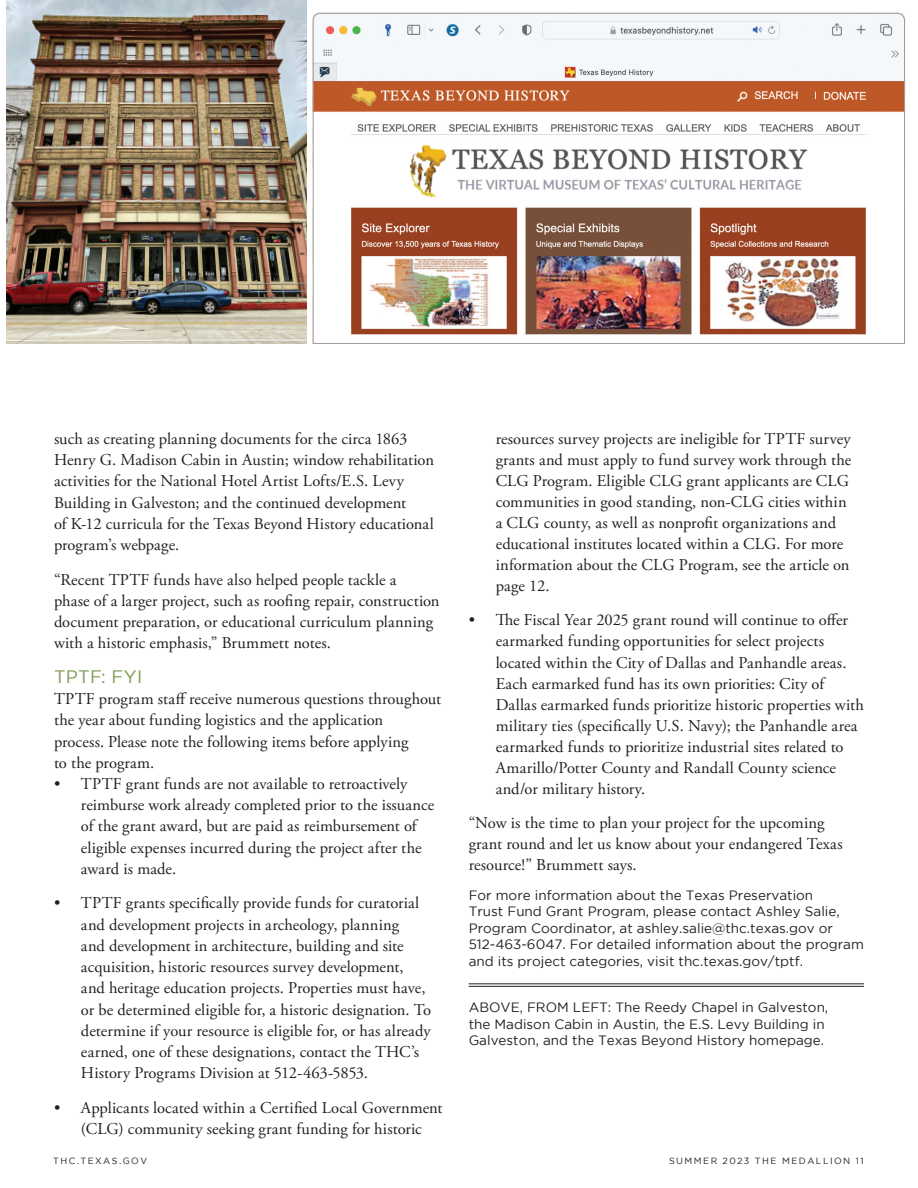
<style>
.page{position:relative;width:918px;height:1188px;background:#fff}
.page>*{position:absolute;margin:0;border:0;box-sizing:border-box;transform-origin:0 0}
.t1{font:18px "Gotham";letter-spacing:.015em;color:#7a994d}
.t2{font:16.5px/21.1px "Adobe Garamond Pro";letter-spacing:.005em;color:#231f20}
.t3{font:13.5px/16.5px "Gotham";color:#231f20}
.t4{font:9px "Gotham";letter-spacing:.165em;color:#231f20}
</style>
<div class="page">
<hr style="left:469px;top:984px;width:395px;height:1px;background:#231f20">
<hr style="left:469px;top:986px;width:395px;height:1px;background:#231f20">
<img style="left:6px;top:0;width:301px;height:343px">
<img style="left:312px;top:13px;width:593px;height:331px">
<p class="t2" style="left:54px;top:429px;width:382px">such as creating planning documents for the circa 1863<br>Henry G. Madison Cabin in Austin; window rehabilitation activities for the National Hotel Artist Lofts/E.S. Levy Building in Galveston; and the continued development<br>of K-12 curricula for the Texas Beyond History educational program’s webpage.</p>
<p class="t2" style="left:54px;top:569px;width:387px">“Recent TPTF funds have also helped people tackle a<br>phase of a larger project, such as roofing repair, construction document preparation, or educational curriculum planning with a historic emphasis,” Brummett notes.</p>
<p class="t1" style="left:54px;top:667px;width:90px">TPTF: FYI</p>
<p class="t2" style="left:54px;top:689px;width:389px">TPTF program staff receive numerous questions throughout the year about funding logistics and the application<br>process. Please note the following items before applying<br>to the program.</p>
<p class="t2" style="left:81px;top:774px;width:355px;text-indent:-27px">• TPTF grant funds are not available to retroactively reimburse work already completed prior to the issuance of the grant award, but are paid as reimbursement of eligible expenses incurred during the project after the award is made.</p>
<p class="t2" style="left:81px;top:893px;width:352px;text-indent:-27px">• TPTF grants specifically provide funds for curatorial and development projects in archeology, planning<br>and development in architecture, building and site acquisition, historic resources survey development, and heritage education projects. Properties must have, or be determined eligible for, a historic designation. To determine if your resource is eligible for, or has already earned, one of these designations, contact the THC’s History Programs Division at 512-463-5853.</p>
<p class="t2" style="left:54px;top:1098px;width:390px;text-align:center">• Applicants located within a Certified Local Government (CLG) community seeking grant funding for historic</p>
<p class="t2" style="left:496px;top:429px;width:357px">resources survey projects are ineligible for TPTF survey grants and must apply to fund survey work through the CLG Program. Eligible CLG grant applicants are CLG communities in good standing, non-CLG cities within a CLG county, as well as nonprofit organizations and educational institutes located within a CLG. For more information about the CLG Program, see the article on page 12.</p>
<p class="t2" style="left:496px;top:610px;width:370px;text-indent:-27px">• The Fiscal Year 2025 grant round will continue to offer earmarked funding opportunities for select projects located within the City of Dallas and Panhandle areas.<br>Each earmarked fund has its own priorities: City of Dallas earmarked funds prioritize historic properties with military ties (specifically U.S. Navy); the Panhandle area earmarked funds to prioritize industrial sites related to Amarillo/Potter County and Randall County science and/or military history.</p>
<p class="t2" style="left:469px;top:813px;width:375px">“Now is the time to plan your project for the upcoming grant round and let us know about your endangered Texas resource!” Brummett says.</p>
<p class="t3" style="left:469px;top:887px;width:397px">For more information about the Texas Preservation<br>Trust Fund Grant Program, please contact Ashley Salie, Program Coordinator, at ashley.salie@thc.texas.gov or 512-463-6047. For detailed information about the program and its project categories, visit thc.texas.gov/tptf.</p>
<p class="t3" style="left:469px;top:999px;width:361px">ABOVE, FROM LEFT: The Reedy Chapel in Galveston, the Madison Cabin in Austin, the E.S. Levy Building in<br>Galveston, and the Texas Beyond History homepage.</p>
<p class="t4" style="left:53px;top:1156px;width:95px">THC.TEXAS.GOV</p>
<p class="t4" style="left:669px;top:1156px;width:196px">SUMMER 2023 THE MEDALLION 11</p>
</div>
